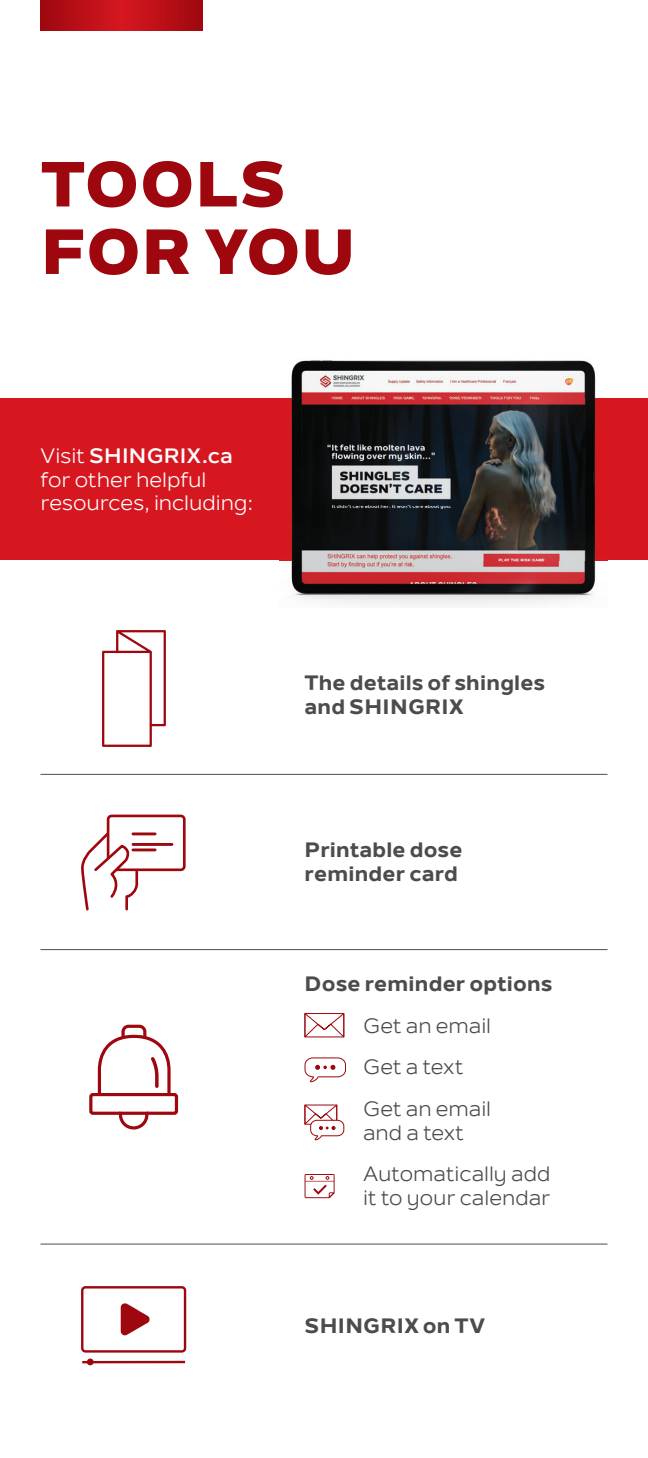
<style>
.page{position:relative;width:648px;height:1458px;background:#fff}
.page>*{position:absolute;margin:0;border:0;box-sizing:border-box;transform-origin:0 0}
.t1{font:800 63px/67.5px "Nolan";letter-spacing:-.01em;color:#9d070d}
.t2{font:800 20.25px/23.6px "Nolan";letter-spacing:.01em;color:#4b4c4d}
.t3{font:20.25px/41.6px "Nolan";letter-spacing:-.005em;color:#4b4c4d}
.t4{font:20.25px/23.6px "Nolan";letter-spacing:-.005em;color:#fff}
.s1{font-weight:700}
</style>
<div class="page">
<div style="left:0;top:398px;width:648px;height:162px;background:#d7171f"></div>
<svg style="left:40px;top:0;width:162px;height:30px;background:#ba0f17"></svg>
<img style="left:279px;top:360px;width:329px;height:246px">
<svg style="left:102px;top:630px;width:64px;height:117px"></svg>
<svg style="left:81px;top:814px;width:105px;height:97px"></svg>
<div style="left:89px;top:1093px;width:89px;height:22px;border:3px solid #9d070d;border-radius:2px"></div>
<svg style="left:117px;top:1111px;width:33px;height:19px"></svg>
<svg style="left:96px;top:1024px;width:76px;height:73px"></svg>
<div style="left:81px;top:1286px;width:105px;height:67px;border:2px solid #9d070d;border-radius:3px"></div>
<svg style="left:121px;top:1303px;width:29px;height:33px"></svg>
<hr style="left:82px;top:1361px;width:103px;height:2px;background:#9d070d">
<div style="left:87px;top:1359px;width:7px;height:6px;background:#9d070d;border-radius:50%"></div>
<hr style="left:40px;top:774px;width:568px;height:1px;background:#4b4c4d">
<hr style="left:40px;top:949px;width:568px;height:1px;background:#4b4c4d">
<hr style="left:40px;top:1244px;width:568px;height:1px;background:#4b4c4d">
<svg style="left:307px;top:1015px;width:35px;height:20px"></svg>
<div style="left:305px;top:1013px;width:39px;height:24px;border:1px solid #9d070d"></div>
<svg style="left:305px;top:1057px;width:41px;height:25px"></svg>
<svg style="left:305px;top:1104px;width:39px;height:36px"></svg>
<svg style="left:305px;top:1174px;width:30px;height:24px"></svg>
<h1 class="t1" style="left:40px;top:152px;width:316px">TOOLS<br>FOR YOU</h1>
<p class="t4" style="left:40px;top:445px;width:214px">Visit <span class="s1">SHINGRIX.ca </span>for other helpful resources, including:</p>
<p class="t2" style="left:305px;top:672px;width:242px">The details of shingles and SHINGRIX</p>
<p class="t2" style="left:305px;top:839px;width:159px">Printable dose reminder card</p>
<p class="t2" style="left:305px;top:973px;width:250px">Dose reminder options</p>
<p class="t3" style="left:363px;top:1005px;width:130px">Get an email<br>Get a text<br>Get an email</p>
<p class="t3" style="left:363px;top:1112px;width:189px">and a text<br>Automatically add</p>
<p class="t3" style="left:363px;top:1178px;width:189px">it to your calendar</p>
<p class="t2" style="left:305px;top:1315px;width:182px">SHINGRIX on TV</p>
</div>
